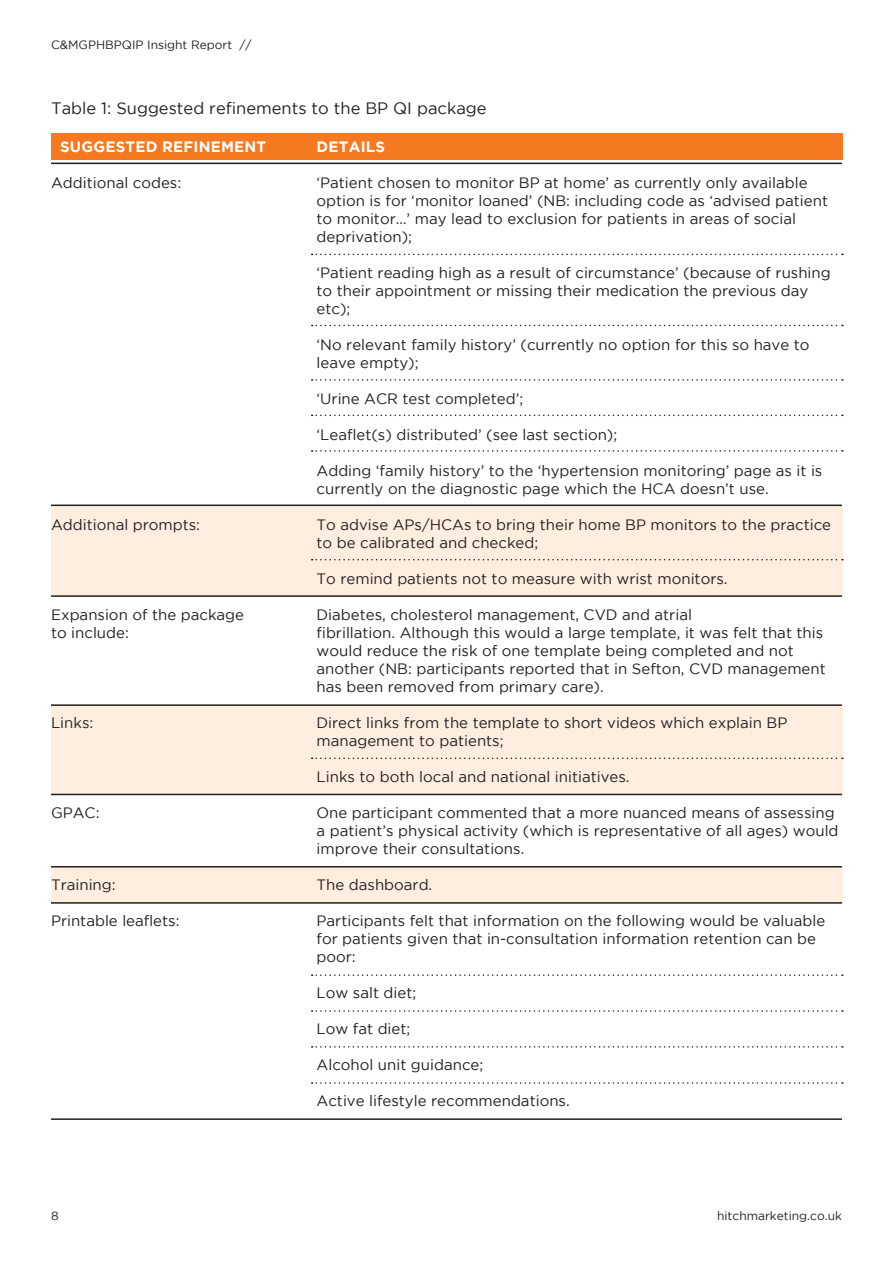
<style>
.page{position:relative;width:893px;height:1263px;background:#fff}
.page>*{position:absolute;margin:0;border:0;box-sizing:border-box;transform-origin:0 0}
.t1{font:16.5px "Gotham";color:#231f20}
.t2{font:15px/18px "Gotham";color:#231f20}
.t3{font:700 15px "Gotham";letter-spacing:.015em;color:#fff}
.t4{font:12px "Gotham";color:#231f20}
</style>
<div class="page">
<div style="left:51px;top:506px;width:792px;height:91px;background:#feeedf"></div>
<div style="left:51px;top:704px;width:792px;height:90px;background:#feeedf"></div>
<div style="left:51px;top:867px;width:792px;height:37px;background:#feeedf"></div>
<div style="left:51px;top:133px;width:792px;height:27px;background:#f47921"></div>
<hr style="left:51px;top:163px;width:791px;height:1px;background:#231f20">
<svg style="left:312px;top:254px;width:531px;height:1px"></svg>
<svg style="left:312px;top:325px;width:531px;height:1px"></svg>
<svg style="left:312px;top:379px;width:531px;height:2px"></svg>
<svg style="left:312px;top:415px;width:531px;height:1px"></svg>
<svg style="left:312px;top:450px;width:531px;height:2px"></svg>
<svg style="left:312px;top:559px;width:531px;height:1px"></svg>
<svg style="left:312px;top:757px;width:531px;height:2px"></svg>
<svg style="left:312px;top:974px;width:531px;height:2px"></svg>
<svg style="left:312px;top:1010px;width:531px;height:2px"></svg>
<svg style="left:312px;top:1046px;width:531px;height:1px"></svg>
<svg style="left:312px;top:1082px;width:531px;height:2px"></svg>
<hr style="left:51px;top:504px;width:791px;height:2px;background:#231f20">
<hr style="left:51px;top:595px;width:791px;height:2px;background:#231f20">
<hr style="left:51px;top:704px;width:791px;height:2px;background:#231f20">
<hr style="left:51px;top:794px;width:791px;height:1px;background:#231f20">
<hr style="left:51px;top:866px;width:791px;height:1px;background:#231f20">
<hr style="left:51px;top:902px;width:791px;height:2px;background:#231f20">
<hr style="left:51px;top:1118px;width:791px;height:2px;background:#231f20">
<p class="t4" style="left:51px;top:38px;width:202px">C&amp;MGPHBPQIP Insight Report //</p>
<p class="t1" style="left:51px;top:99px;width:437px">Table 1: Suggested refinements to the BP QI package</p>
<p class="t3" style="left:60px;top:138px;width:208px">SUGGESTED REFINEMENT</p>
<p class="t3" style="left:317px;top:138px;width:70px">DETAILS</p>
<p class="t2" style="left:51px;top:173px;width:132px">Additional codes:</p>
<p class="t2" style="left:317px;top:173px;width:513px">‘Patient chosen to monitor BP at home’ as currently only available option is for ‘monitor loaned’ (NB: including code as ‘advised patient to monitor…’ may lead to exclusion for patients in areas of social deprivation);</p>
<p class="t2" style="left:317px;top:263px;width:516px">‘Patient reading high as a result of circumstance’ (because of rushing to their appointment or missing their medication the previous day etc);</p>
<p class="t2" style="left:317px;top:335px;width:494px">‘No relevant family history’ (currently no option for this so have to leave empty);</p>
<p class="t2" style="left:317px;top:389px;width:208px">‘Urine ACR test completed’;</p>
<p class="t2" style="left:317px;top:425px;width:302px">‘Leaflet(s) distributed’ (see last section);</p>
<p class="t2" style="left:317px;top:461px;width:507px">Adding ‘family history’ to the ‘hypertension monitoring’ page as it is currently on the diagnostic page which the HCA doesn’t use.</p>
<p class="t2" style="left:51px;top:515px;width:151px">Additional prompts:</p>
<p class="t2" style="left:317px;top:515px;width:516px">To advise APs/HCAs to bring their home BP monitors to the practice to be calibrated and checked;</p>
<p class="t2" style="left:317px;top:569px;width:413px">To remind patients not to measure with wrist monitors.</p>
<p class="t2" style="left:51px;top:605px;width:195px">Expansion of the package</p>
<p class="t2" style="left:317px;top:605px;width:377px">Diabetes, cholesterol management, CVD and atrial</p>
<p class="t2" style="left:51px;top:623px;width:79px">to include:</p>
<p class="t2" style="left:317px;top:623px;width:511px">fibrillation. Although this would a large template, it was felt that this would reduce the risk of one template being completed and not another (NB: participants reported that in Sefton, CVD management has been removed from primary care).</p>
<p class="t2" style="left:51px;top:713px;width:44px">Links:</p>
<p class="t2" style="left:317px;top:713px;width:472px">Direct links from the template to short videos which explain BP management to patients;</p>
<p class="t2" style="left:317px;top:767px;width:315px">Links to both local and national initiatives.</p>
<p class="t2" style="left:51px;top:803px;width:50px">GPAC:</p>
<p class="t2" style="left:317px;top:803px;width:524px">One participant commented that a more nuanced means of assessing a patient’s physical activity (which is representative of all ages) would improve their consultations.</p>
<p class="t2" style="left:51px;top:875px;width:66px">Training:</p>
<p class="t2" style="left:317px;top:875px;width:117px">The dashboard.</p>
<p class="t2" style="left:51px;top:911px;width:130px">Printable leaflets:</p>
<p class="t2" style="left:317px;top:911px;width:510px">Participants felt that information on the following would be valuable for patients given that in-consultation information retention can be poor:</p>
<p class="t2" style="left:317px;top:983px;width:101px">Low salt diet;</p>
<p class="t2" style="left:317px;top:1019px;width:95px">Low fat diet;</p>
<p class="t2" style="left:317px;top:1055px;width:168px">Alcohol unit guidance;</p>
<p class="t2" style="left:317px;top:1091px;width:255px">Active lifestyle recommendations.</p>
<p class="t4" style="left:51px;top:1209px;width:9px">8</p>
<p class="t4" style="left:717px;top:1209px;width:126px">hitchmarketing.co.uk</p>
</div>
